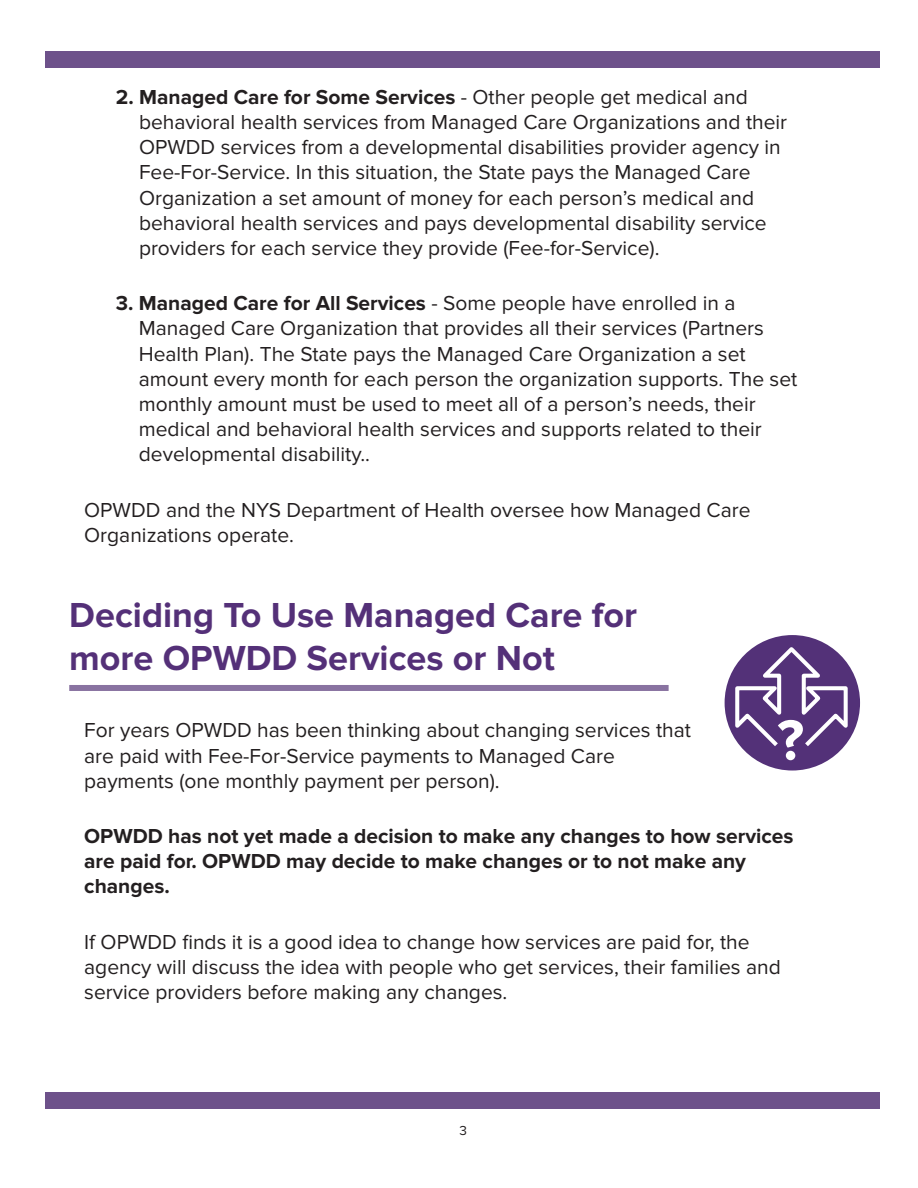
<style>
.page{position:relative;width:918px;height:1188px;background:#fff}
.page>*{position:absolute;margin:0;border:0;box-sizing:border-box;transform-origin:0 0}
.t1{font:700 36px/43.2px "Proxima Nova";color:#543078}
.t2{font:21px/25.2px "Proxima Nova";color:#231f20}
.t3{font:700 21px/25.2px "Proxima Nova";color:#231f20}
.t4{font:13.5px "Proxima Nova";color:#231f20}
.s1{font-weight:700}
</style>
<div class="page">
<div style="left:69px;top:685px;width:600px;height:6px;background:#8973a1"></div>
<div style="left:45px;top:51px;width:834px;height:17px;background:#6d518a"></div>
<div style="left:45px;top:1092px;width:834px;height:17px;background:#6d518a"></div>
<div style="left:725px;top:635px;width:135px;height:136px;background:#533178;border-radius:50%"></div>
<svg style="left:733px;top:643px;width:117px;height:117px"></svg>
<p class="t2" style="left:139px;top:86px;width:650px;text-indent:-23px"><span class="s1">2. Managed Care for Some Services</span> - Other people get medical and behavioral health services from Managed Care Organizations and their OPWDD services from a developmental disabilities provider agency in Fee-For-Service. In this situation, the State pays the Managed Care Organization a set amount of money for each person’s medical and behavioral health services and pays developmental disability service providers for each service they provide (Fee-for-Service).</p>
<p class="t2" style="left:139px;top:293px;width:660px;text-indent:-23px"><span class="s1">3. Managed Care for All Services</span> - Some people have enrolled in a Managed Care Organization that provides all their services (Partners Health Plan). The State pays the Managed Care Organization a set amount every month for each person the organization supports. The set monthly amount must be used to meet all of a person’s needs, their medical and behavioral health services and supports related to their developmental disability..</p>
<p class="t2" style="left:84px;top:499px;width:668px">OPWDD and the NYS Department of Health oversee how Managed Care<br>Organizations operate.</p>
<h2 class="t1" style="left:69px;top:597px;width:569px">Deciding To Use Managed Care for more OPWDD Services or Not</h2>
<p class="t2" style="left:84px;top:720px;width:608px">For years OPWDD has been thinking about changing services that are paid with Fee-For-Service payments to Managed Care payments (one monthly payment per person).</p>
<p class="t3" style="left:84px;top:825px;width:711px">OPWDD has not yet made a decision to make any changes to how services are paid for. OPWDD may decide to make changes or to not make any changes.</p>
<p class="t2" style="left:84px;top:931px;width:698px">If OPWDD finds it is a good idea to change how services are paid for, the agency will discuss the idea with people who get services, their families and service providers before making any changes.</p>
<p class="t4" style="left:460px;top:1126px;width:9px">3</p>
</div>
